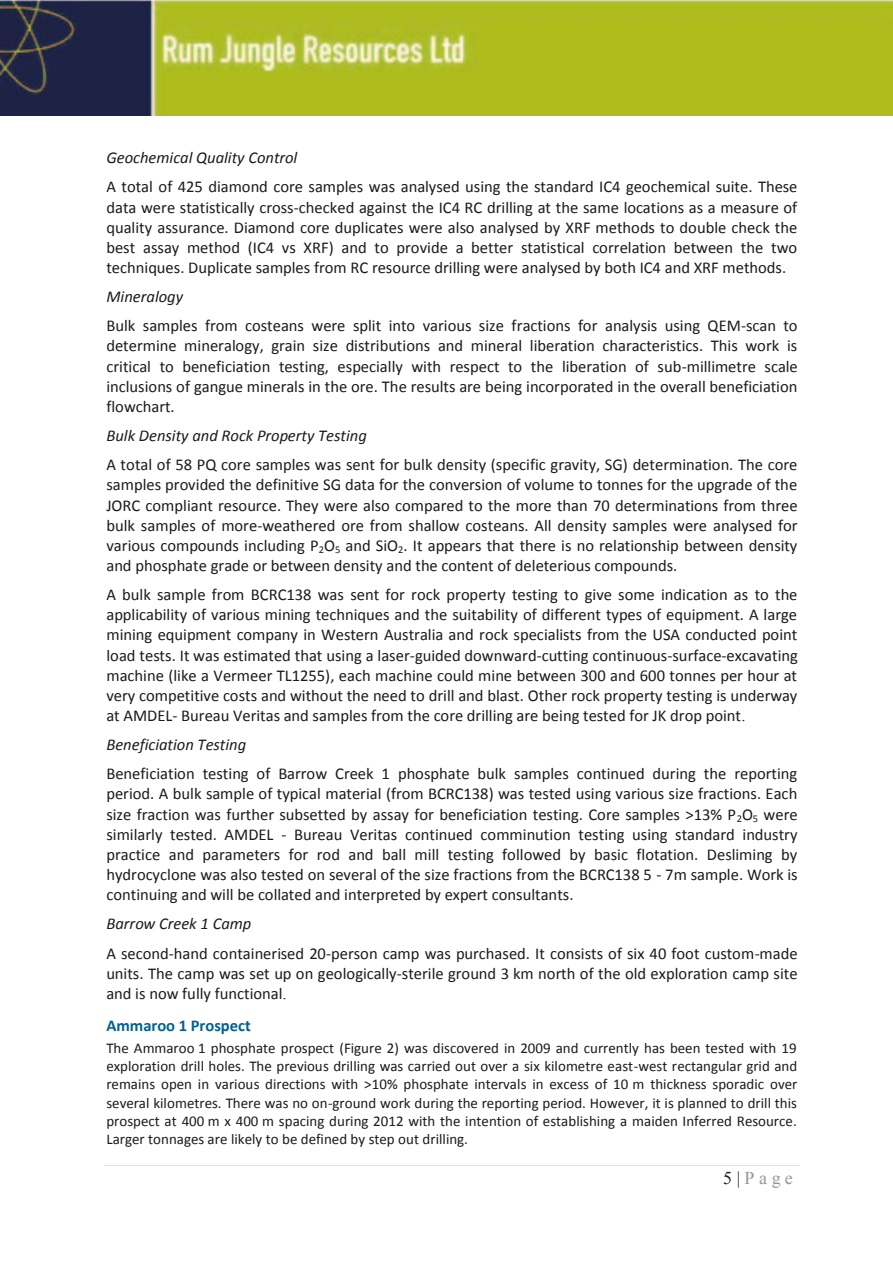
<style>
.page{position:relative;width:893px;height:1263px;background:#fff}
.page>*{position:absolute;margin:0;border:0;box-sizing:border-box;transform-origin:0 0}
.t1{font:18px "Times New Roman";color:#969797}
.t2{font:16.5px/20.1px "Calibri";color:#1c1b1a;text-align:justify}
.t3{font:italic 16.5px "Calibri";color:#1c1b1a}
.t4{font:700 16.5px "Calibri";color:#036095}
.t5{font:15px/18.3px "Calibri";color:#1c1b1a;text-align:justify}
.s1{font-family:"Times New Roman"}
.s2{color:#1c1b1a}
</style>
<div class="page">
<img style="left:0;top:0;width:892px;height:116px">
<hr style="left:104px;top:1165px;width:696px;height:1px;background:#dfe0e0">
<p class="t3" style="left:106px;top:147px;width:192px">Geochemical Quality Control</p>
<p class="t2" style="left:106px;top:177px;width:693px">A total of 425 diamond core samples was analysed using the standard IC4 geochemical suite. These data were statistically cross-checked against the IC4 RC drilling at the same locations as a measure of quality assurance. Diamond core duplicates were also analysed by XRF methods to double check the best assay method (IC4 vs XRF) and to provide a better statistical correlation between the two techniques. Duplicate samples from RC resource drilling were analysed by both IC4 and XRF methods.</p>
<p class="t3" style="left:106px;top:285px;width:78px">Mineralogy</p>
<p class="t2" style="left:106px;top:316px;width:693px">Bulk samples from costeans were split into various size fractions for analysis using QEM-scan to determine mineralogy, grain size distributions and mineral liberation characteristics. This work is critical to beneficiation testing, especially with respect to the liberation of sub-millimetre scale inclusions of gangue minerals in the ore. The results are being incorporated in the overall beneficiation flowchart.</p>
<p class="t3" style="left:106px;top:424px;width:262px">Bulk Density and Rock Property Testing</p>
<p class="t2" style="left:106px;top:455px;width:693px">A total of 58 PQ core samples was sent for bulk density (specific gravity, SG) determination. The core samples provided the definitive SG data for the conversion of volume to tonnes for the upgrade of the JORC compliant resource. They were also compared to the more than 70 determinations from three bulk samples of more-weathered ore from shallow costeans. All density samples were analysed for various compounds including P<sub>2</sub>O<sub>5</sub> and SiO<sub>2</sub>. It appears that there is no relationship between density and phosphate grade or between density and the content of deleterious compounds.</p>
<p class="t2" style="left:106px;top:585px;width:693px">A bulk sample from BCRC138 was sent for rock property testing to give some indication as to the applicability of various mining techniques and the suitability of different types of equipment. A large mining equipment company in Western Australia and rock specialists from the USA conducted point load tests. It was estimated that using a laser-guided downward-cutting continuous-surface-excavating machine (like a Vermeer TL1255), each machine could mine between 300 and 600 tonnes per hour at very competitive costs and without the need to drill and blast. Other rock property testing is underway at AMDEL- Bureau Veritas and samples from the core drilling are being tested for JK drop point<span class="s1">.</span></p>
<p class="t3" style="left:106px;top:733px;width:141px">Beneficiation Testing</p>
<p class="t2" style="left:106px;top:764px;width:693px">Beneficiation testing of Barrow Creek 1 phosphate bulk samples continued during the reporting period. A bulk sample of typical material (from BCRC138) was tested using various size fractions. Each size fraction was further subsetted by assay for beneficiation testing. Core samples &gt;13% P<sub>2</sub>O<sub>5</sub> were similarly tested. AMDEL - Bureau Veritas continued comminution testing using standard industry practice and parameters for rod and ball mill testing followed by basic flotation. Desliming by hydrocyclone was also tested on several of the size fractions from the BCRC138 5 - 7m sample. Work is continuing and will be collated and interpreted by expert consultants.</p>
<p class="t3" style="left:106px;top:913px;width:146px">Barrow Creek 1 Camp</p>
<p class="t2" style="left:106px;top:943px;width:693px">A second-hand containerised 20-person camp was purchased. It consists of six 40 foot custom-made units. The camp was set up on geologically-sterile ground 3 km north of the old exploration camp site and is now fully functional<span class="s1">.</span></p>
<p class="t4" style="left:106px;top:1015px;width:146px">Ammaroo 1 Prospect</p>
<p class="t5" style="left:106px;top:1039px;width:692px">The Ammaroo 1 phosphate prospect (Figure 2) was discovered in 2009 and currently has been tested with 19 exploration drill holes. The previous drilling was carried out over a six kilometre east-west rectangular grid and remains open in various directions with &gt;10% phosphate intervals in excess of 10 m thickness sporadic over several kilometres. There was no on-ground work during the reporting period. However, it is planned to drill this prospect at 400 m x 400 m spacing during 2012 with the intention of establishing a maiden Inferred Resource.<br>Larger tonnages are likely to be defined by step out drilling.</p>
<p class="t1" style="left:723px;top:1166px;width:71px"><span class="s2">5|</span> Page</p>
</div>
